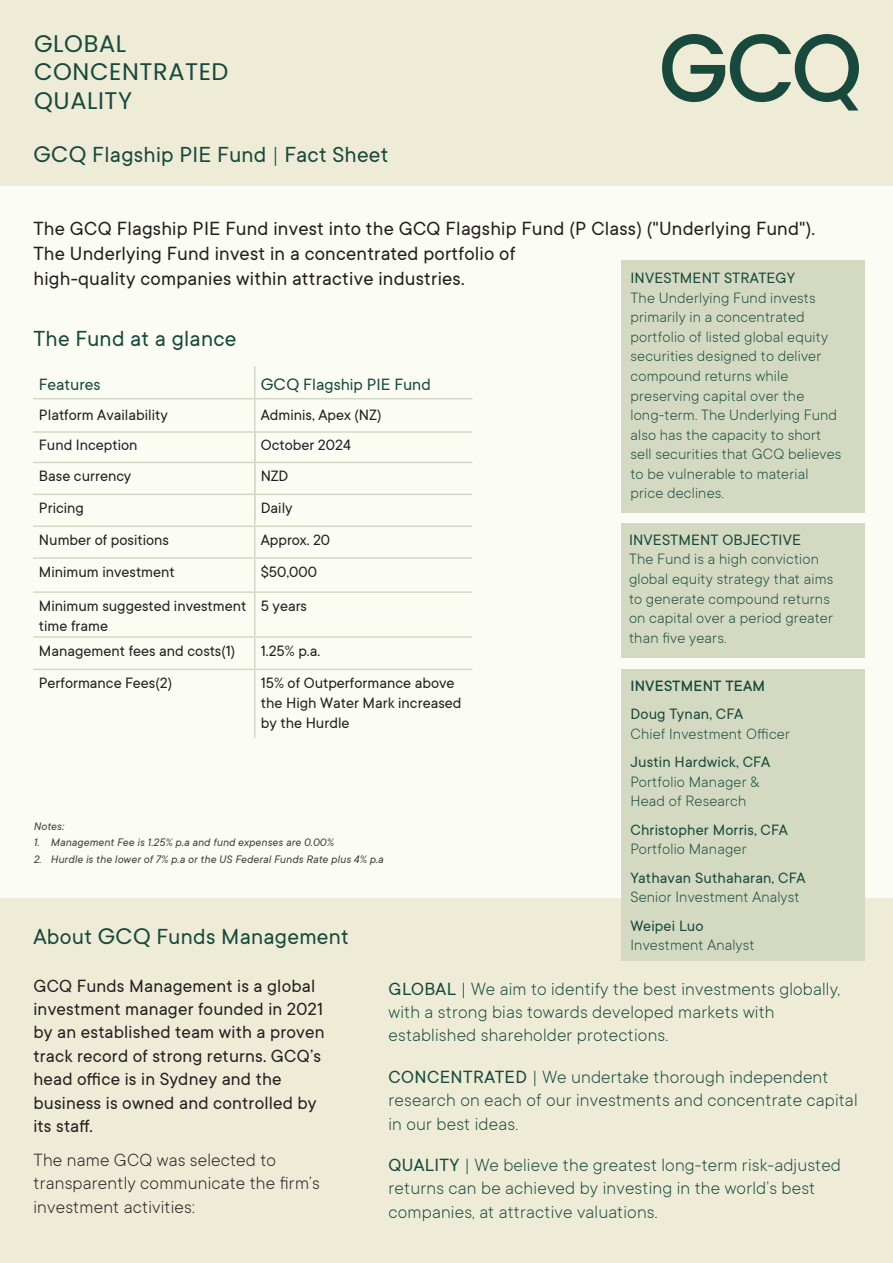
<style>
.page{position:relative;width:893px;height:1263px;background:#fff}
.page>*{position:absolute;margin:0;border:0;box-sizing:border-box;transform-origin:0 0}
.t1{font:24px "TT Commons";letter-spacing:.01em;color:#19493c}
.t2{font:24px/28.5px "Poppins";letter-spacing:.025em;color:#19493c}
.t3{font:21px/25.2px "TT Commons";letter-spacing:.01em;color:#231f20}
.t4{font:300 19.5px/23.4px "TT Commons";letter-spacing:.01em;color:#19493c}
.t5{font:19.5px/23.4px "TT Commons";letter-spacing:.01em;color:#231f20}
.t6{font:300 19.5px/23.4px "TT Commons";letter-spacing:.01em;color:#231f20}
.t7{font:18px "TT Commons";color:#19493c}
.t8{font:300 16.5px/19.5px "TT Commons";letter-spacing:.01em;color:#19493c}
.t9{font:16.5px/19.8px "TT Commons";color:#231f20}
.t10{font:16.5px "TT Commons";letter-spacing:.01em;color:#19493c}
.t11{font:500 16.5px "TT Commons";letter-spacing:.01em;color:#19493c}
.t12{font:italic 12px "TT Commons";letter-spacing:.01em;color:#3e3e3f}
.s1{font-family:"Poppins";font-size:22.5px}
.s2{font-weight:300}
.s3{font-family:"Poppins";font-size:16.5px}
.s4{font-weight:400}
</style>
<div class="page">
<div style="left:0;top:897px;width:893px;height:366px;background:#eeecd7"></div>
<div style="left:0;top:0;width:893px;height:186px;background:#eeecd7"></div>
<div style="left:0;top:186px;width:893px;height:711px;background:#fbfcf4"></div>
<div style="left:621px;top:260px;width:244px;height:253px;background:#d4dac2"></div>
<div style="left:621px;top:523px;width:244px;height:135px;background:#d4dac2"></div>
<div style="left:621px;top:669px;width:244px;height:291px;background:#d4dac2"></div>
<hr style="left:254px;top:366px;width:2px;height:32px;background:#d4dac2">
<hr style="left:33px;top:398px;width:222px;height:1px;background:#d4dac2">
<hr style="left:255px;top:398px;width:217px;height:1px;background:#d4dac2">
<hr style="left:254px;top:398px;width:2px;height:122px;background:#d4dac2">
<hr style="left:33px;top:462px;width:222px;height:1px;background:#d4dac2">
<hr style="left:255px;top:462px;width:217px;height:1px;background:#d4dac2">
<hr style="left:33px;top:494px;width:222px;height:1px;background:#d4dac2">
<hr style="left:255px;top:494px;width:217px;height:1px;background:#d4dac2">
<hr style="left:254px;top:495px;width:2px;height:30px;background:#d4dac2">
<hr style="left:33px;top:525px;width:222px;height:2px;background:#d4dac2">
<hr style="left:255px;top:525px;width:217px;height:2px;background:#d4dac2">
<hr style="left:254px;top:527px;width:2px;height:30px;background:#d4dac2">
<hr style="left:33px;top:557px;width:222px;height:2px;background:#d4dac2">
<hr style="left:255px;top:557px;width:217px;height:2px;background:#d4dac2">
<hr style="left:254px;top:559px;width:2px;height:32px;background:#d4dac2">
<hr style="left:33px;top:591px;width:222px;height:2px;background:#d4dac2">
<hr style="left:255px;top:591px;width:217px;height:2px;background:#d4dac2">
<hr style="left:254px;top:593px;width:2px;height:43px;background:#d4dac2">
<hr style="left:33px;top:636px;width:222px;height:2px;background:#d4dac2">
<hr style="left:255px;top:636px;width:217px;height:2px;background:#d4dac2">
<hr style="left:254px;top:638px;width:2px;height:31px;background:#d4dac2">
<hr style="left:33px;top:669px;width:222px;height:1px;background:#d4dac2">
<hr style="left:255px;top:669px;width:217px;height:1px;background:#d4dac2">
<hr style="left:254px;top:670px;width:2px;height:68px;background:#d4dac2">
<hr style="left:33px;top:431px;width:439px;height:2px;background:#d4dac2">
<svg style="left:662px;top:34px;width:197px;height:77px"></svg>
<h1 class="t2" style="left:34px;top:29px;width:196px">GLOBAL<br>CONCENTRATED<br>QUALITY</h1>
<h1 class="t1" style="left:33px;top:139px;width:357px"><span class="s1">GCQ</span> Flagship PIE Fund <span class="s2">|</span> Fact Sheet</h1>
<p class="t3" style="left:33px;top:215px;width:783px">The GCQ Flagship PIE Fund invest into the GCQ Flagship Fund (P Class) ("Underlying Fund").<br>The Underlying Fund invest in a concentrated portfolio of<br>high-quality companies within attractive industries.</p>
<p class="t10" style="left:630px;top:268px;width:166px">INVESTMENT STRATEGY</p>
<p class="t8" style="left:630px;top:287px;width:212px">The Underlying Fund invests primarily in a concentrated portfolio of listed global equity securities designed to deliver compound returns while preserving capital over the long-term. The Underlying Fund also has the capacity to short sell securities that GCQ believes to be vulnerable to material price declines.</p>
<p class="t10" style="left:629px;top:529px;width:173px">INVESTMENT OBJECTIVE</p>
<p class="t8" style="left:629px;top:549px;width:206px">The Fund is a high conviction global equity strategy that aims to generate compound returns on capital over a period greater than five years.</p>
<p class="t11" style="left:630px;top:675px;width:136px">INVESTMENT TEAM</p>
<p class="t10" style="left:630px;top:703px;width:114px">Doug Tynan, CFA</p>
<p class="t8" style="left:630px;top:723px;width:161px">Chief Investment Officer</p>
<p class="t10" style="left:630px;top:751px;width:141px">Justin Hardwick, CFA</p>
<p class="t8" style="left:630px;top:771px;width:130px">Portfolio Manager &amp;<br>Head of Research</p>
<p class="t10" style="left:630px;top:819px;width:159px">Christopher Morris, CFA</p>
<p class="t8" style="left:630px;top:838px;width:118px">Portfolio Manager</p>
<p class="t10" style="left:630px;top:867px;width:177px">Yathavan Suthaharan, CFA</p>
<p class="t8" style="left:630px;top:886px;width:171px">Senior Investment Analyst</p>
<p class="t10" style="left:630px;top:915px;width:75px">Weipei Luo</p>
<p class="t8" style="left:630px;top:934px;width:126px">Investment Analyst</p>
<h1 class="t1" style="left:33px;top:324px;width:205px">The Fund at a glance</h1>
<p class="t7" style="left:39px;top:373px;width:63px">Features</p>
<p class="t7" style="left:261px;top:373px;width:171px"><span class="s3">GCQ</span> Flagship PIE Fund</p>
<p class="t9" style="left:39px;top:405px;width:130px">Platform Availability</p>
<p class="t9" style="left:261px;top:405px;width:122px">Adminis, Apex (NZ)</p>
<p class="t9" style="left:39px;top:435px;width:100px">Fund Inception</p>
<p class="t9" style="left:261px;top:435px;width:92px">October 2024</p>
<p class="t9" style="left:39px;top:466px;width:94px">Base currency</p>
<p class="t9" style="left:261px;top:466px;width:29px">NZD</p>
<p class="t9" style="left:39px;top:498px;width:47px">Pricing</p>
<p class="t9" style="left:261px;top:498px;width:33px">Daily</p>
<p class="t9" style="left:39px;top:530px;width:132px">Number of positions</p>
<p class="t9" style="left:261px;top:530px;width:71px">Approx. 20</p>
<p class="t9" style="left:39px;top:562px;width:137px">Minimum investment</p>
<p class="t9" style="left:261px;top:562px;width:58px">$50,000</p>
<p class="t9" style="left:39px;top:596px;width:209px">Minimum suggested investment time frame</p>
<p class="t9" style="left:261px;top:596px;width:48px">5 years</p>
<p class="t9" style="left:39px;top:640px;width:198px">Management fees and costs(1)</p>
<p class="t9" style="left:261px;top:640px;width:61px">1.25% p.a.</p>
<p class="t9" style="left:39px;top:673px;width:135px">Performance Fees(2)</p>
<p class="t9" style="left:261px;top:673px;width:202px">15% of Outperformance above the High Water Mark increased by the Hurdle</p>
<p class="t12" style="left:33px;top:818px;width:32px">Notes:</p>
<p class="t12" style="left:33px;top:835px;width:302px">1. Management Fee is 1.25% p.a and fund expenses are 0.00%</p>
<p class="t12" style="left:33px;top:851px;width:352px">2. Hurdle is the lower of 7% p.a or the US Federal Funds Rate plus 4% p.a</p>
<h1 class="t1" style="left:33px;top:921px;width:317px">About <span class="s1">GCQ</span> Funds Management</h1>
<p class="t5" style="left:33px;top:973px;width:293px">GCQ Funds Management is a global investment manager founded in 2021 by an established team with a proven track record of strong returns. GCQ’s head office is in Sydney and the business is owned and controlled by its staff.</p>
<p class="t6" style="left:33px;top:1147px;width:288px">The name GCQ was selected to transparently communicate the firm’s investment activities:</p>
<p class="t4" style="left:388px;top:976px;width:453px"><span class="s4">GLOBAL</span> | We aim to identify the best investments globally, with a strong bias towards developed markets with established shareholder protections.</p>
<p class="t4" style="left:388px;top:1064px;width:471px"><span class="s4">CONCENTRATED</span> | We undertake thorough independent research on each of our investments and concentrate capital in our best ideas.</p>
<p class="t4" style="left:388px;top:1152px;width:454px"><span class="s4">QUALITY</span> | We believe the greatest long-term risk-adjusted returns can be achieved by investing in the world’s best companies, at attractive valuations.</p>
</div>
